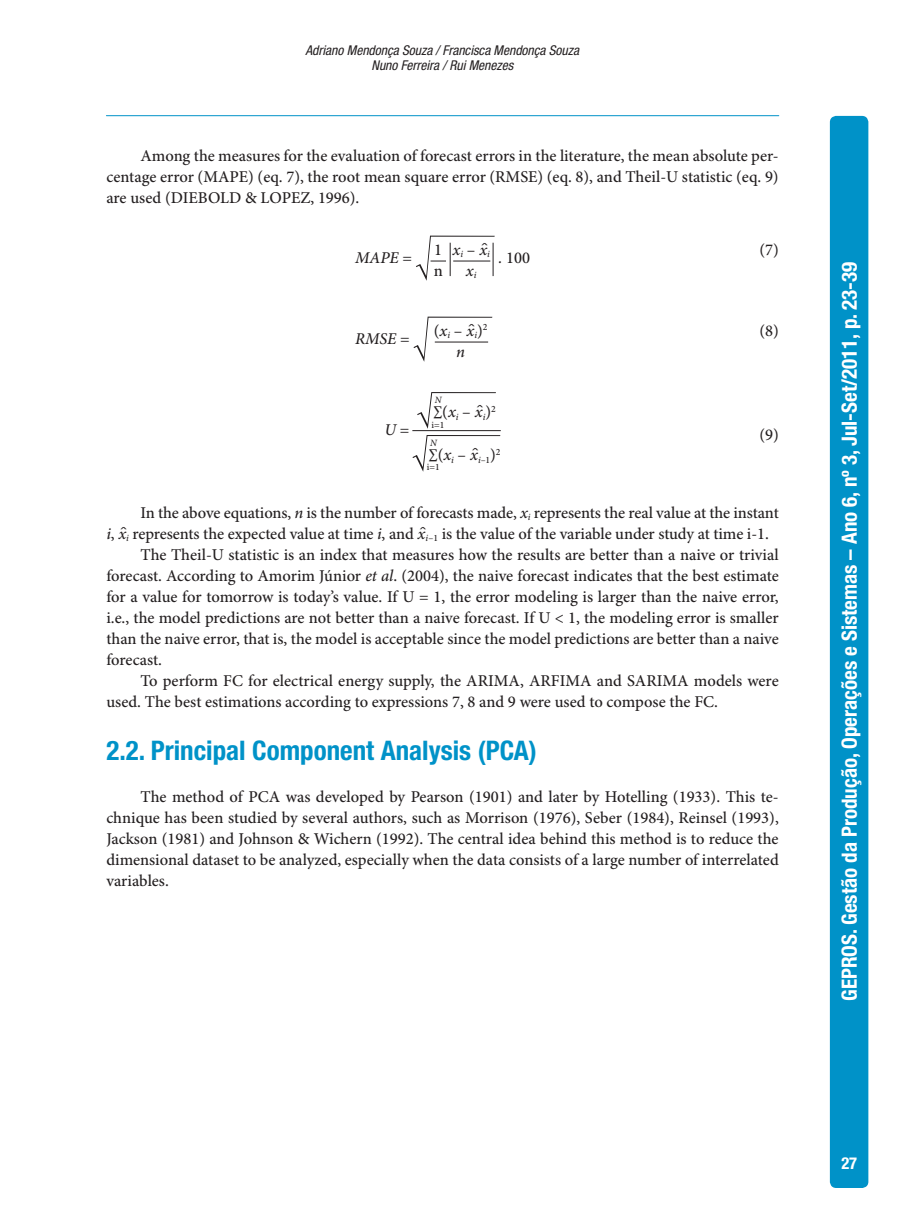
<style>
.page{position:relative;width:915px;height:1212px;background:#fff}
.page>*{position:absolute;margin:0;border:0;box-sizing:border-box;transform-origin:0 0}
.t1{font:700 condensed 27px "Helvetica Neue LT Std";color:#0092c8}
.t2{font:700 condensed 21px "Helvetica Neue LT Std";color:#fff}
.t3{font:500 16.5px/21px "Minion Pro";letter-spacing:-.005em;color:#231f20;text-align:justify}
.t4{font:italic 500 16.5px/21px "Minion Pro";color:#231f20;text-align:center}
.t5{font:700 condensed 16.5px "Helvetica Neue LT Std";color:#fff}
.t6{font:italic condensed 13.5px/15px "Helvetica Neue LT Std";color:#231f20;text-align:center}
.t7{font:500 9.6px "Minion Pro";color:#231f20}
.t8{font:italic 500 9.6px "Minion Pro";color:#231f20}
.s1{font-style:normal}
.s2{font-family:"Helvetica Neue LT Std";font-weight:300;font-style:normal}
.s3{font-style:italic}
.s4{font-family:"Helvetica Neue LT Std";font-weight:300}
</style>
<div class="page">
<div style="left:829px;top:116px;width:39px;height:1072px;background:#0092c8"></div>
<hr style="left:106px;top:115px;width:672px;height:1px;background:#0092c8">
<svg style="left:416px;top:236px;width:78px;height:45px"></svg>
<hr style="left:453px;top:261px;width:37px;height:1px;background:#231f20">
<hr style="left:449px;top:243px;width:1px;height:33px;background:#231f20">
<hr style="left:492px;top:243px;width:1px;height:33px;background:#231f20">
<svg style="left:413px;top:317px;width:79px;height:45px"></svg>
<hr style="left:434px;top:342px;width:54px;height:1px;background:#231f20">
<hr style="left:412px;top:430px;width:88px;height:1px;background:#231f20">
<svg style="left:417px;top:392px;width:79px;height:37px"></svg>
<svg style="left:412px;top:435px;width:88px;height:37px"></svg>
<p class="t6" style="left:305px;top:43px;width:275px">Adriano Mendonça Souza / Francisca Mendonça Souza<br>Nuno Ferreira / Rui Menezes</p>
<p class="t3" style="left:106px;top:146px;width:673px;text-indent:34px">Among the measures for the evaluation of forecast errors in the literature, the mean absolute per&shy;centage error (MAPE) (eq. 7), the root mean square error (RMSE) (eq. 8), and Theil-U statistic (eq. 9) are used (DIEBOLD &amp; LOPEZ, 1996).</p>
<p class="t4" style="left:355px;top:248px;width:59px">MAPE <span class="s1">=</span></p>
<p class="t3" style="left:433px;top:239px;width:11px">1 n</p>
<p class="t4" style="left:452px;top:239px;width:39px">x<sub>i</sub> <span class="s1">–</span> x<span class="s2">ˆ</span><sub>i </sub>x<sub>i</sub></p>
<p class="t3" style="left:498px;top:248px;width:33px"><span class="s3">.</span> 100</p>
<p class="t3" style="left:759px;top:240px;width:21px">(7)</p>
<p class="t4" style="left:355px;top:329px;width:56px">RMSE <span class="s1">=</span></p>
<p class="t3" style="left:434px;top:320px;width:55px;text-align:center">(<span class="s3">x</span><sub>i</sub> – <span class="s3">x</span><span class="s4">ˆ</span><sub>i</sub>)<sup>2 </sup><span class="s3">n</span></p>
<p class="t3" style="left:759px;top:321px;width:21px">(8)</p>
<p class="t8" style="left:434px;top:394px;width:8px">N</p>
<p class="t7" style="left:431px;top:419px;width:14px">i=1</p>
<p class="t3" style="left:428px;top:445px;width:73px">∑(<span class="s3">x</span><sub>i</sub> – <span class="s3">x</span><span class="s4">ˆ</span><sub>i–</sub><sub>1</sub>)<sup>2</sup></p>
<p class="t3" style="left:433px;top:402px;width:64px">∑(<span class="s3">x</span><sub>i</sub> – <span class="s3">x</span><span class="s4">ˆ</span><sub>i</sub>)<sup>2</sup></p>
<p class="t4" style="left:384px;top:419px;width:26px">U<span class="s1">=</span></p>
<p class="t3" style="left:759px;top:425px;width:21px">(9)</p>
<p class="t8" style="left:430px;top:437px;width:8px">N</p>
<p class="t7" style="left:427px;top:462px;width:14px">i=1</p>
<p class="t3" style="left:140px;top:503px;width:639px">In the above equations, <span class="s3">n</span> is the number of forecasts made, <span class="s3">x</span><sub>i</sub> represents the real value at the instant</p>
<p class="t3" style="left:106px;top:524px;width:663px"><span class="s3">i</span>, <span class="s3">x</span><span class="s4">ˆ</span><sub>i</sub> represents the expected value at time <span class="s3">i</span>, and <span class="s3">x</span><span class="s4">ˆ</span><sub>i</sub><sub>–1</sub> is the value of the variable under study at time i-1.</p>
<p class="t3" style="left:140px;top:545px;width:639px">The Theil-U statistic is an index that measures how the results are better than a naive or trivial</p>
<p class="t3" style="left:106px;top:566px;width:673px">forecast. According to Amorim Júnior <span class="s3">et al</span>. (2004), the naive forecast indicates that the best estimate</p>
<p class="t3" style="left:106px;top:587px;width:673px">for a value for tomorrow is today’s value. If U = 1, the error modeling is larger than the naive error,</p>
<p class="t3" style="left:106px;top:608px;width:673px">i.e., the model predictions are not better than a naive forecast. If U &lt; 1, the modeling error is smaller</p>
<p class="t3" style="left:106px;top:629px;width:673px">than the naive error, that is, the model is acceptable since the model predictions are better than a naive</p>
<p class="t3" style="left:106px;top:650px;width:57px">forecast.</p>
<p class="t3" style="left:140px;top:671px;width:639px">To perform FC for electrical energy supply, the ARIMA, ARFIMA and SARIMA models were</p>
<p class="t3" style="left:106px;top:692px;width:613px">used. The best estimations according to expressions 7, 8 and 9 were used to compose the FC.</p>
<h1 class="t1" style="left:106px;top:734px;width:432px">2.2. Principal Component Analysis (PCA)</h1>
<p class="t3" style="left:106px;top:787px;width:673px;text-indent:34px">The method of PCA was developed by Pearson (1901) and later by Hotelling (1933). This te&shy;chnique has been studied by several authors, such as Morrison (1976), Seber (1984), Reinsel (1993), Jackson (1981) and Johnson &amp; Wichern (1992). The central idea behind this method is to reduce the dimensional dataset to be analyzed, especially when the data consists of a large number of interrelated variables.</p>
<p class="t2" style="left:836px;top:1001px;width:741px;rotate:-90deg">GEPROS. Gestão da Produção, Operações e Sistemas – Ano 6, nº 3, Jul-Set/2011, p. 23-39</p>
<p class="t5" style="left:841px;top:1153px;width:17px">27</p>
</div>
